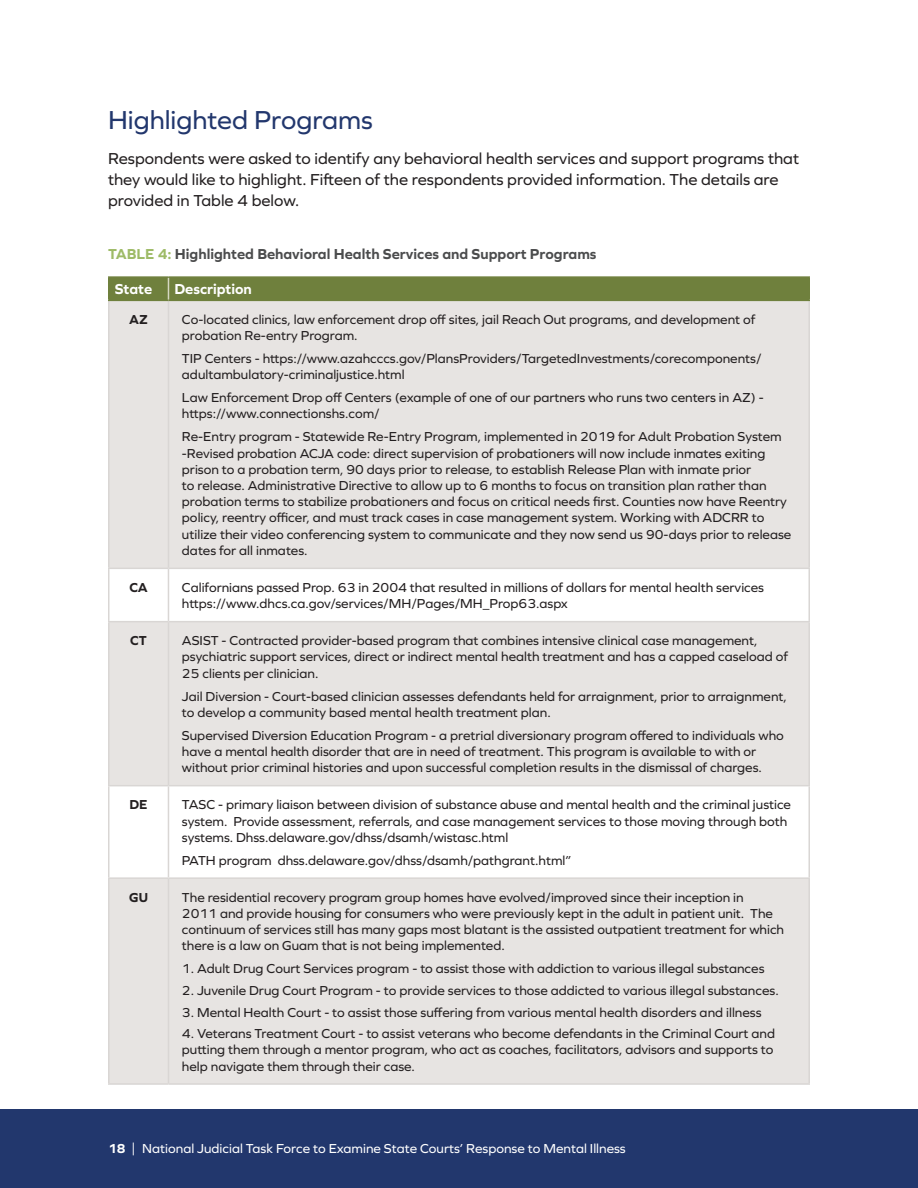
<style>
.page{position:relative;width:918px;height:1188px;background:#fff}
.page>*{position:absolute;margin:0;border:0;box-sizing:border-box;transform-origin:0 0}
.NEW_Header_smaller{font:27px "Graphie";color:#22376d}
.NEW_Body_Copy{font:16.5px/21px "Graphie";color:#231f20}
.NEW_Body_Copy-2{font:700 15px "Graphie";color:#4b4c4d}
.t1{font:700 15px "Graphie";color:#fff}
.t2{font:13.5px/16.2px "Graphie";color:#231f20}
.t3{font:13.5px "Graphie";color:#fff}
.Bold_State{font:700 13.5px "Graphie";color:#231f20}
.s1{color:#9ebb67}
.s2{font-weight:700}
.s3{font-family:"Lato"}
</style>
<div class="page">
<div style="left:0;top:1110px;width:918px;height:78px;background:#22376d"></div>
<svg style="left:110px;top:301px;width:698px;height:782px;fill:#e7e4e2"></svg>
<hr style="left:108px;top:301px;width:2px;height:267px;background:#d9d6d4">
<hr style="left:168px;top:301px;width:1px;height:267px;background:#d9d6d4">
<hr style="left:808px;top:301px;width:2px;height:267px;background:#d9d6d4">
<hr style="left:108px;top:568px;width:60px;height:1px;background:#d9d6d4">
<hr style="left:108px;top:569px;width:2px;height:52px;background:#d9d6d4">
<hr style="left:168px;top:568px;width:642px;height:1px;background:#d9d6d4">
<hr style="left:168px;top:569px;width:1px;height:52px;background:#d9d6d4">
<hr style="left:808px;top:569px;width:2px;height:52px;background:#d9d6d4">
<hr style="left:108px;top:621px;width:60px;height:1px;background:#d9d6d4">
<hr style="left:108px;top:622px;width:2px;height:163px;background:#d9d6d4">
<hr style="left:168px;top:621px;width:642px;height:1px;background:#d9d6d4">
<hr style="left:168px;top:622px;width:1px;height:163px;background:#d9d6d4">
<hr style="left:808px;top:622px;width:2px;height:163px;background:#d9d6d4">
<hr style="left:108px;top:785px;width:60px;height:1px;background:#d9d6d4">
<hr style="left:108px;top:786px;width:2px;height:91px;background:#d9d6d4">
<hr style="left:168px;top:785px;width:642px;height:1px;background:#d9d6d4">
<hr style="left:168px;top:786px;width:1px;height:91px;background:#d9d6d4">
<hr style="left:808px;top:786px;width:2px;height:91px;background:#d9d6d4">
<hr style="left:108px;top:877px;width:60px;height:2px;background:#d9d6d4">
<hr style="left:108px;top:879px;width:2px;height:204px;background:#d9d6d4">
<hr style="left:168px;top:877px;width:642px;height:2px;background:#d9d6d4">
<hr style="left:168px;top:879px;width:1px;height:204px;background:#d9d6d4">
<hr style="left:808px;top:879px;width:2px;height:204px;background:#d9d6d4">
<hr style="left:108px;top:1083px;width:60px;height:2px;background:#d9d6d4">
<hr style="left:168px;top:1083px;width:642px;height:2px;background:#d9d6d4">
<hr style="left:108px;top:276px;width:60px;height:2px;background:#6f803d">
<hr style="left:108px;top:278px;width:2px;height:22px;background:#6f803d">
<hr style="left:168px;top:276px;width:642px;height:2px;background:#6f803d">
<hr style="left:808px;top:278px;width:2px;height:22px;background:#6f803d">
<hr style="left:108px;top:300px;width:60px;height:1px;background:#6f803d">
<hr style="left:168px;top:300px;width:642px;height:1px;background:#6f803d">
<div style="left:110px;top:277px;width:698px;height:23px;background:#6f803d"></div>
<p class="NEW_Header_smaller" style="left:108px;top:104px;width:266px">Highlighted Programs</p>
<p class="NEW_Body_Copy" style="left:108px;top:147px;width:693px">Respondents were asked to identify any behavioral health services and support programs that they would like to highlight. Fifteen of the respondents provided information. The details are provided in Table 4 below.</p>
<p class="NEW_Body_Copy-2" style="left:108px;top:245px;width:490px"><span class="s1">TABLE 4:</span> Highlighted Behavioral Health Services and Support Programs</p>
<p class="t1" style="left:115px;top:280px;width:39px">State</p>
<p class="t1" style="left:174px;top:280px;width:79px">Description</p>
<p class="Bold_State" style="left:129px;top:311px;width:20px">AZ</p>
<p class="t2" style="left:182px;top:311px;width:575px">Co-located clinics, law enforcement drop off sites, jail Reach Out programs, and development of probation Re-entry Program.</p>
<p class="t2" style="left:182px;top:350px;width:581px">TIP Centers - https://www.azahcccs.gov/PlansProviders/TargetedInvestments/corecomponents/ adultambulatory-criminaljustice.html</p>
<p class="t2" style="left:182px;top:389px;width:583px">Law Enforcement Drop off Centers (example of one of our partners who runs two centers in AZ) - https://www.connectionshs.com/</p>
<p class="t2" style="left:182px;top:429px;width:611px">Re-Entry program - Statewide Re-Entry Program, implemented in 2019 for Adult Probation System -Revised probation ACJA code: direct supervision of probationers will now include inmates exiting prison to a probation term, 90 days prior to release, to establish Release Plan with inmate prior<br>to release. Administrative Directive to allow up to 6 months to focus on transition plan rather than probation terms to stabilize probationers and focus on critical needs first. Counties now have Reentry policy, reentry officer, and must track cases in case management system. Working with ADCRR to utilize their video conferencing system to communicate and they now send us 90-days prior to release dates for all inmates.</p>
<p class="Bold_State" style="left:129px;top:579px;width:20px">CA</p>
<p class="t2" style="left:182px;top:579px;width:584px">Californians passed Prop. 63 in 2004 that resulted in millions of dollars for mental health services https://www.dhcs.ca.gov/services/MH/Pages/MH_Prop63.aspx</p>
<p class="Bold_State" style="left:130px;top:633px;width:18px">CT</p>
<p class="t2" style="left:182px;top:632px;width:608px">ASIST - Contracted provider-based program that combines intensive clinical case management, psychiatric support services, direct or indirect mental health treatment and has a capped caseload of<br>25 clients per clinician.</p>
<p class="t2" style="left:182px;top:688px;width:606px">Jail Diversion - Court-based clinician assesses defendants held for arraignment, prior to arraignment, to develop a community based mental health treatment plan.</p>
<p class="t2" style="left:182px;top:727px;width:603px">Supervised Diversion Education Program - a pretrial diversionary program offered to individuals who have a mental health disorder that are in need of treatment. This program is available to with or without prior criminal histories and upon successful completion results in the dismissal of charges.</p>
<p class="Bold_State" style="left:130px;top:797px;width:20px">DE</p>
<p class="t2" style="left:182px;top:796px;width:611px">TASC - primary liaison between division of substance abuse and mental health and the criminal justice system. Provide assessment, referrals, and case management services to those moving through both systems. Dhss.delaware.gov/dhss/dsamh/wistasc.html</p>
<p class="t2" style="left:182px;top:852px;width:391px">PATH program dhss.delaware.gov/dhss/dsamh/pathgrant.html”</p>
<p class="Bold_State" style="left:129px;top:889px;width:20px">GU</p>
<p class="t2" style="left:182px;top:889px;width:604px">The residential recovery program group homes have evolved/improved since their inception in<br>2011 and provide housing for consumers who were previously kept in the adult in patient unit. The continuum of services still has many gaps most blatant is the assisted outpatient treatment for which there is a law on Guam that is not being implemented.</p>
<p class="t2" style="left:182px;top:960px;width:584px">1. Adult Drug Court Services program - to assist those with addiction to various illegal substances</p>
<p class="t2" style="left:182px;top:982px;width:598px">2. Juvenile Drug Court Program - to provide services to those addicted to various illegal substances.</p>
<p class="t2" style="left:182px;top:1004px;width:581px">3. Mental Health Court - to assist those suffering from various mental health disorders and illness</p>
<p class="t2" style="left:182px;top:1025px;width:595px">4. Veterans Treatment Court - to assist veterans who become defendants in the Criminal Court and putting them through a mentor program, who act as coaches, facilitators, advisors and supports to help navigate them through their case.</p>
<p class="t3" style="left:108px;top:1141px;width:519px"><span class="s2">18</span> <span class="s3">|</span> National Judicial Task Force to Examine State Courts’ Response to Mental Illness</p>
</div>
